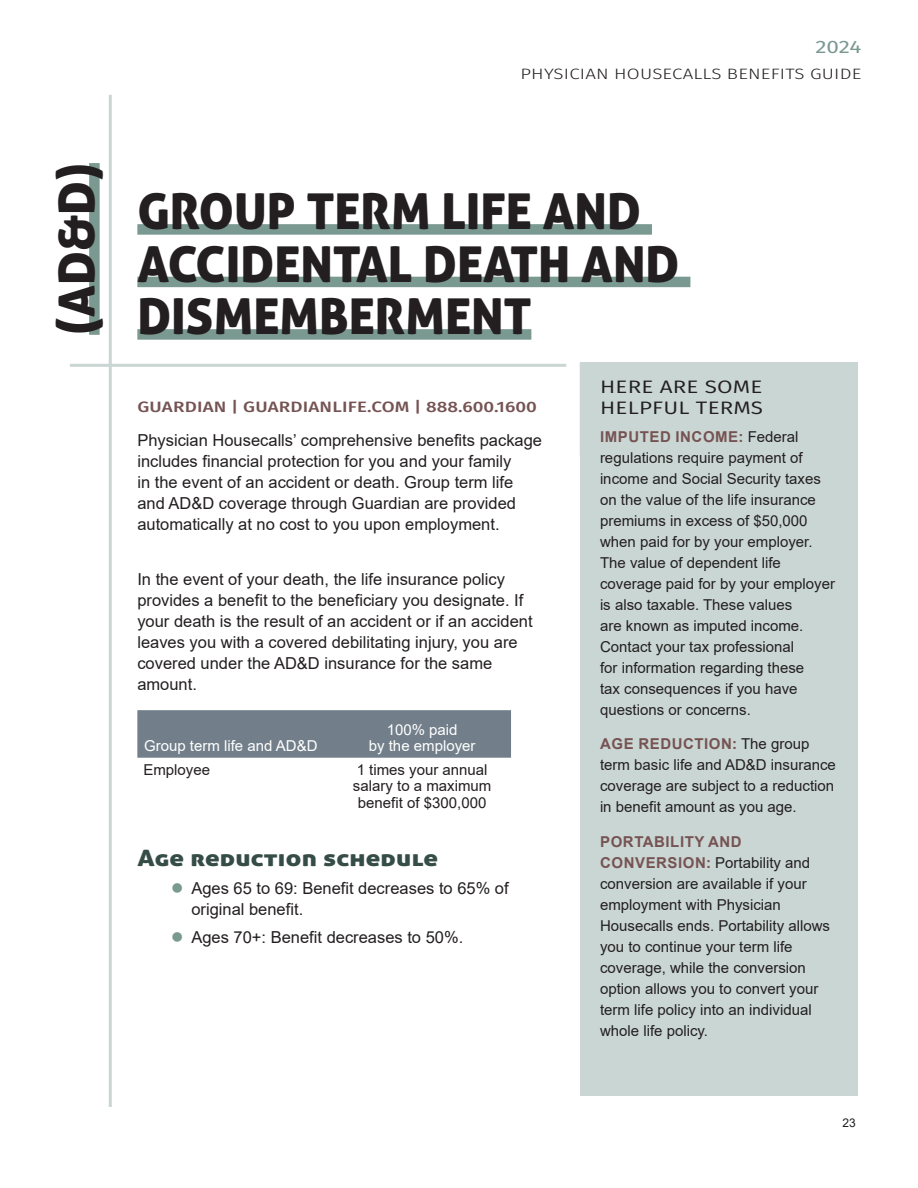
<style>
.page{position:relative;width:918px;height:1188px;background:#fff}
.page>*{position:absolute;margin:0;border:0;box-sizing:border-box;transform-origin:0 0}
.Section_Title{font:49.5px/52.5px "Aller Display";color:#231f20}
.Header_3{font:49.5px "Aller Display";color:#231f20}
.Header_1{font:22.5px "Aller Display";letter-spacing:.01em;color:#364d47;scale:1.2 1}
.Sidebar_Header{font:18px/21px "Fira Sans";letter-spacing:.01em;color:#231f20;scale:1.25 1}
.t1{font:18px "Fira Sans";color:#7a9991;scale:1.25 1}
.Body_Text_Print{font:16.5px/21px "Arial";color:#231f20}
.Header_3-2{font:16.5px/21px "Arial";color:#231f20}
.Sidebar{font:15px/21px "Arial";color:#231f20}
.Table_Body_Center{font:15px/16.5px "Arial";color:#231f20;text-align:center}
.Header_3-3{font:500 15px "Fira Sans";letter-spacing:.01em;color:#765353;scale:1.25 1}
.t2{font:300 15px "Fira Sans";letter-spacing:.01em;color:#231f20;scale:1.25 1}
.Table_Header_Center{font:15px/16.5px "Arial";color:#fff;text-align:center}
.Table_Header{font:15px "Arial";color:#fff}
.Table_Body_Left{font:15px "Arial";color:#231f20}
.t3{font:12px "Arial";color:#231f20}
.s1{font-weight:700;color:#765353}
</style>
<div class="page">
<hr style="left:109px;top:95px;width:3px;height:1012px;background:#cad6d3">
<div style="left:137px;top:224px;width:515px;height:11px;background:#7a9991"></div>
<div style="left:137px;top:277px;width:553px;height:10px;background:#7a9991"></div>
<hr style="left:70px;top:364px;width:496px;height:3px;background:#cad6d3">
<div style="left:137px;top:329px;width:394px;height:11px;background:#7a9991"></div>
<div style="left:137px;top:710px;width:374px;height:48px;background:#727f8a"></div>
<div style="left:580px;top:363px;width:278px;height:733px;background:#cad6d3"></div>
<div style="left:89px;top:163px;width:11px;height:172px;background:#7a9991"></div>
<p class="Header_3" style="left:45px;top:335px;width:173px;rotate:-90deg">(AD&amp;D)</p>
<p class="t1" style="left:815px;top:33px;width:38px">2024</p>
<p class="t2" style="left:520px;top:63px;width:274px">PHYSICIAN HOUSECALLS BENEFITS GUIDE</p>
<p class="Section_Title" style="left:137px;top:185px;width:544px">GROUP TERM LIFE AND<br>ACCIDENTAL DEATH AND<br>DISMEMBERMENT</p>
<p class="Header_3-3" style="left:137px;top:394px;width:321px">GUARDIAN | GUARDIANLIFE.COM | 888.600.1600</p>
<p class="Header_3-2" style="left:137px;top:430px;width:406px">Physician Housecalls’ comprehensive benefits package includes financial protection for you and your family<br>in the event of an accident or death. Group term life and AD&amp;D coverage through Guardian are provided automatically at no cost to you upon employment.</p>
<p class="Body_Text_Print" style="left:137px;top:569px;width:397px">In the event of your death, the life insurance policy provides a benefit to the beneficiary you designate. If your death is the result of an accident or if an accident leaves you with a covered debilitating injury, you are covered under the AD&amp;D insurance for the same amount.</p>
<p class="Table_Header" style="left:144px;top:735px;width:175px">Group term life and AD&amp;D</p>
<p class="Table_Header_Center" style="left:369px;top:721px;width:108px">100% paid<br>by the employer</p>
<p class="Table_Body_Left" style="left:143px;top:759px;width:68px">Employee</p>
<p class="Table_Body_Center" style="left:353px;top:761px;width:140px">1 times your annual salary to a maximum benefit of $300,000</p>
<p class="Header_1" style="left:137px;top:844px;width:252px">Age reduction schedule</p>
<p class="Body_Text_Print" style="left:191px;top:878px;width:319px">Ages 65 to 69: Benefit decreases to 65% of original benefit.</p>
<p class="Body_Text_Print" style="left:191px;top:926px;width:273px">Ages 70+: Benefit decreases to 50%.</p>
<p class="Sidebar_Header" style="left:600px;top:376px;width:132px">HERE ARE SOME<br>HELPFUL TERMS</p>
<p class="Sidebar" style="left:600px;top:426px;width:237px"><span class="s1">IMPUTED INCOME:</span> Federal regulations require payment of income and Social Security taxes on the value of the life insurance premiums in excess of $50,000 when paid for by your employer.<br>The value of dependent life coverage paid for by your employer is also taxable. These values<br>are known as imputed income.<br>Contact your tax professional<br>for information regarding these<br>tax consequences if you have questions or concerns.</p>
<p class="Sidebar" style="left:600px;top:733px;width:237px"><span class="s1">AGE REDUCTION:</span> The group term basic life and AD&amp;D insurance coverage are subject to a reduction in benefit amount as you age.</p>
<p class="Sidebar" style="left:600px;top:831px;width:232px"><span class="s1">PORTABILITY AND<br>CONVERSION:</span> Portability and conversion are available if your employment with Physician<br>Housecalls ends. Portability allows you to continue your term life coverage, while the conversion option allows you to convert your term life policy into an individual whole life policy.</p>
<p class="t3" style="left:843px;top:1114px;width:15px">23</p>
</div>
